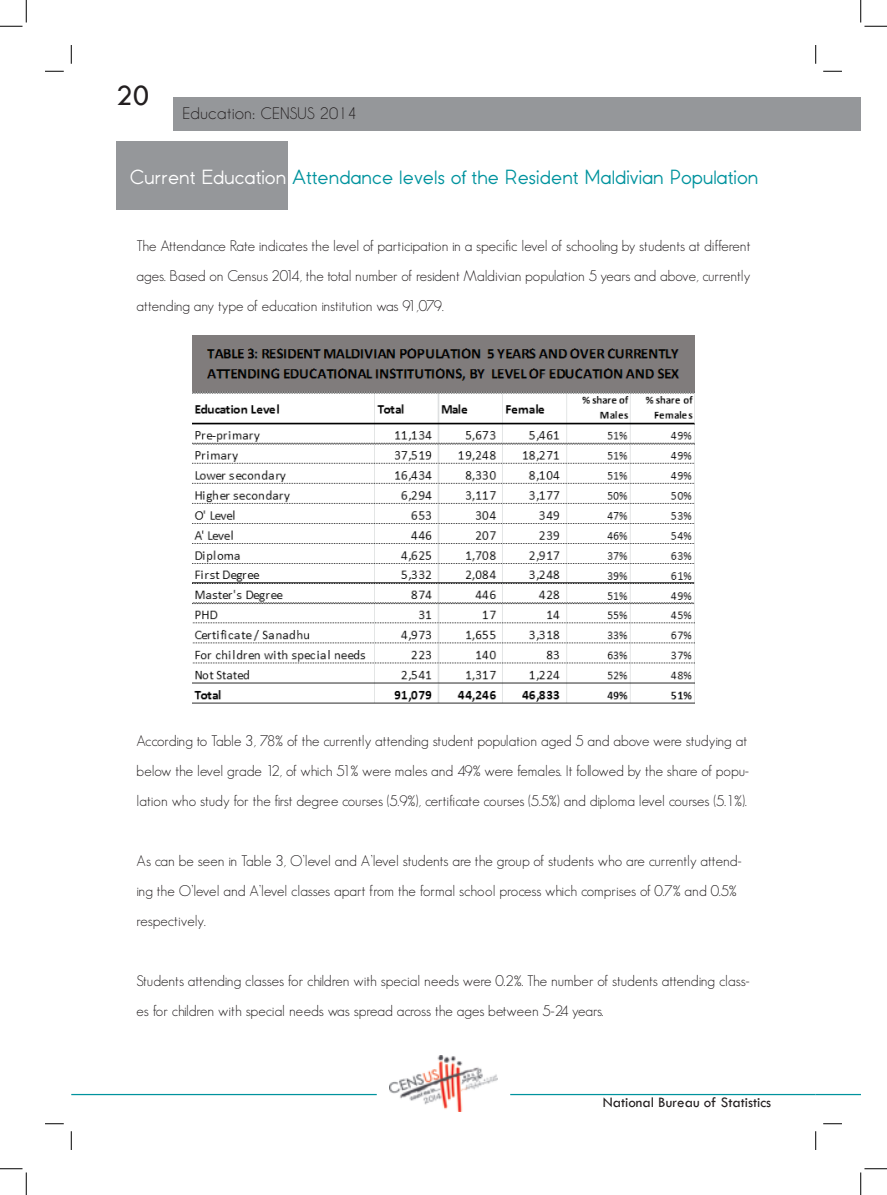
<style>
.page{position:relative;width:887px;height:1195px;background:#fff}
.page>*{position:absolute;margin:0;border:0;box-sizing:border-box;transform-origin:0 0}
.t1{font:30px "Tw Cen";color:#231f20}
.t2{font:22.5px "Wilmina";color:#00939e}
.t3{font:300 15px/30px "Geosans";color:#231f20}
.t4{font:15px "Tw Cen";color:#231f20}
.t5{font:15px "Caviar Dreams";color:#231f20}
.s1{color:#fff}
</style>
<div class="page">
<hr style="left:510px;top:1094px;width:305px;height:1px;background:#00939e">
<hr style="left:71px;top:1094px;width:306px;height:1px;background:#00939e">
<img style="left:390px;top:1056px;width:107px;height:56px">
<div style="left:173px;top:97px;width:642px;height:34px;background:#95979a"></div>
<hr style="left:815px;top:1094px;width:45px;height:1px;background:#00939e">
<div style="left:815px;top:97px;width:45px;height:34px;background:#95979a"></div>
<div style="left:116px;top:141px;width:171px;height:68px;background:#95979a"></div>
<img style="left:192px;top:335px;width:502px;height:369px">
<svg style="left:45px;top:70px;width:19px;height:2px"></svg>
<svg style="left:823px;top:70px;width:19px;height:2px"></svg>
<svg style="left:45px;top:1123px;width:19px;height:1px"></svg>
<svg style="left:823px;top:1123px;width:19px;height:1px"></svg>
<svg style="left:70px;top:45px;width:2px;height:19px"></svg>
<svg style="left:70px;top:1131px;width:2px;height:19px"></svg>
<svg style="left:815px;top:45px;width:1px;height:19px"></svg>
<svg style="left:815px;top:1131px;width:1px;height:19px"></svg>
<svg style="left:0;top:0;width:27px;height:27px"></svg>
<svg style="left:0;top:1168px;width:27px;height:27px"></svg>
<svg style="left:860px;top:0;width:27px;height:27px"></svg>
<svg style="left:860px;top:1168px;width:27px;height:27px"></svg>
<h1 class="t1" style="left:116px;top:77px;width:35px">20</h1>
<p class="t5" style="left:182px;top:105px;width:176px">Education: CENSUS 2014</p>
<h2 class="t2" style="left:130px;top:169px;width:630px"><span class="s1">Current Education</span> Attendance levels of the Resident Maldivian Population</h2>
<p class="t3" style="left:137px;top:232px;width:615px;text-align:justify">The Attendance Rate indicates the level of participation in a specific level of schooling by students at different ages. Based on Census 2014, the total number of resident Maldivian population 5 years and above, currently attending any type of education institution was 91,079.</p>
<p class="t3" style="left:137px;top:727px;width:614px">According to Table 3, 78% of the currently attending student population aged 5 and above were studying at below the level grade 12, of which 51% were males and 49% were females. It followed by the share of popu&shy;lation who study for the first degree courses (5.9%), certificate courses (5.5%) and diploma level courses (5.1%).</p>
<p class="t3" style="left:137px;top:847px;width:606px">As can be seen in Table 3, O’level and A’level students are the group of students who are currently attend&shy;ing the O’level and A’level classes apart from the formal school process which comprises of 0.7% and 0.5% respectively.</p>
<p class="t3" style="left:137px;top:967px;width:614px">Students attending classes for children with special needs were 0.2%. The number of students attending class&shy;es for children with special needs was spread across the ages between 5-24 years.</p>
<p class="t4" style="left:602px;top:1093px;width:170px">National Bureau of Statistics</p>
</div>
